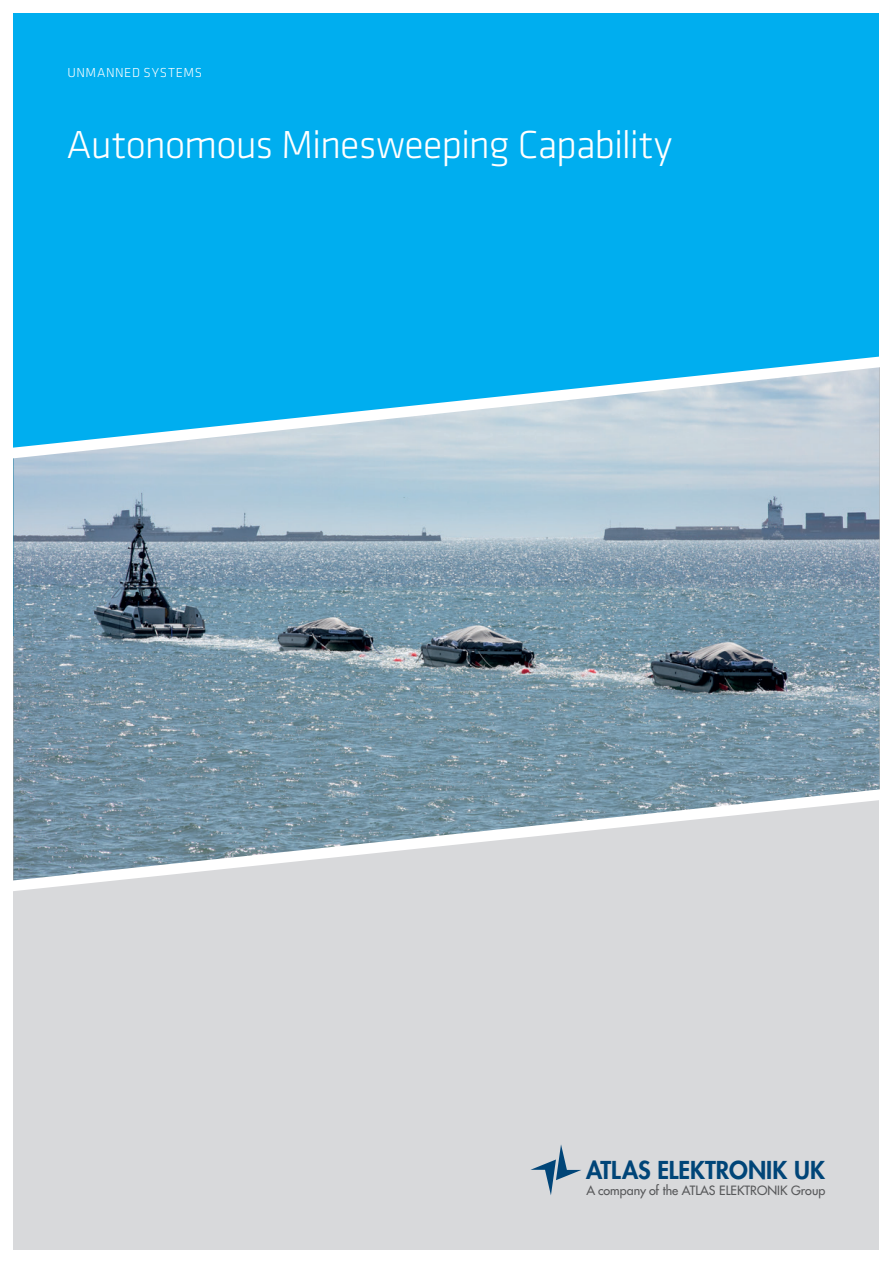
<style>
.page{position:relative;width:893px;height:1263px;background:#fff}
.page>*{position:absolute;margin:0;border:0;box-sizing:border-box;transform-origin:0 0}
.t1{font:300 40.5px "Klavika";letter-spacing:-.025em;color:#fff}
.t2{font:800 24px "Futura";color:#004578}
.t3{font:300 13.5px "Klavika";letter-spacing:.04em;color:#fff}
.t4{font:12.45px "Futura";color:#57585a}
</style>
<div class="page">
<div style="left:14px;top:14px;width:865px;height:622px;background:#00aeef"></div>
<div style="left:14px;top:636px;width:865px;height:613px;background:#d8d9db"></div>
<img style="left:14px;top:460px;width:865px;height:328px">
<svg style="left:13px;top:355px;width:867px;height:105px"></svg>
<svg style="left:13px;top:788px;width:867px;height:104px"></svg>
<svg style="left:530px;top:1144px;width:51px;height:51px"></svg>
<p class="t3" style="left:68px;top:65px;width:136px">UNMANNED SYSTEMS</p>
<h1 class="t1" style="left:66px;top:122px;width:607px">Autonomous Minesweeping Capability</h1>
<h2 class="t2" style="left:586px;top:1154px;width:240px">ATLAS ELEKTRONIK UK</h2>
<p class="t4" style="left:586px;top:1183px;width:240px">A company of the ATLAS ELEKTRONIK Group</p>
</div>
